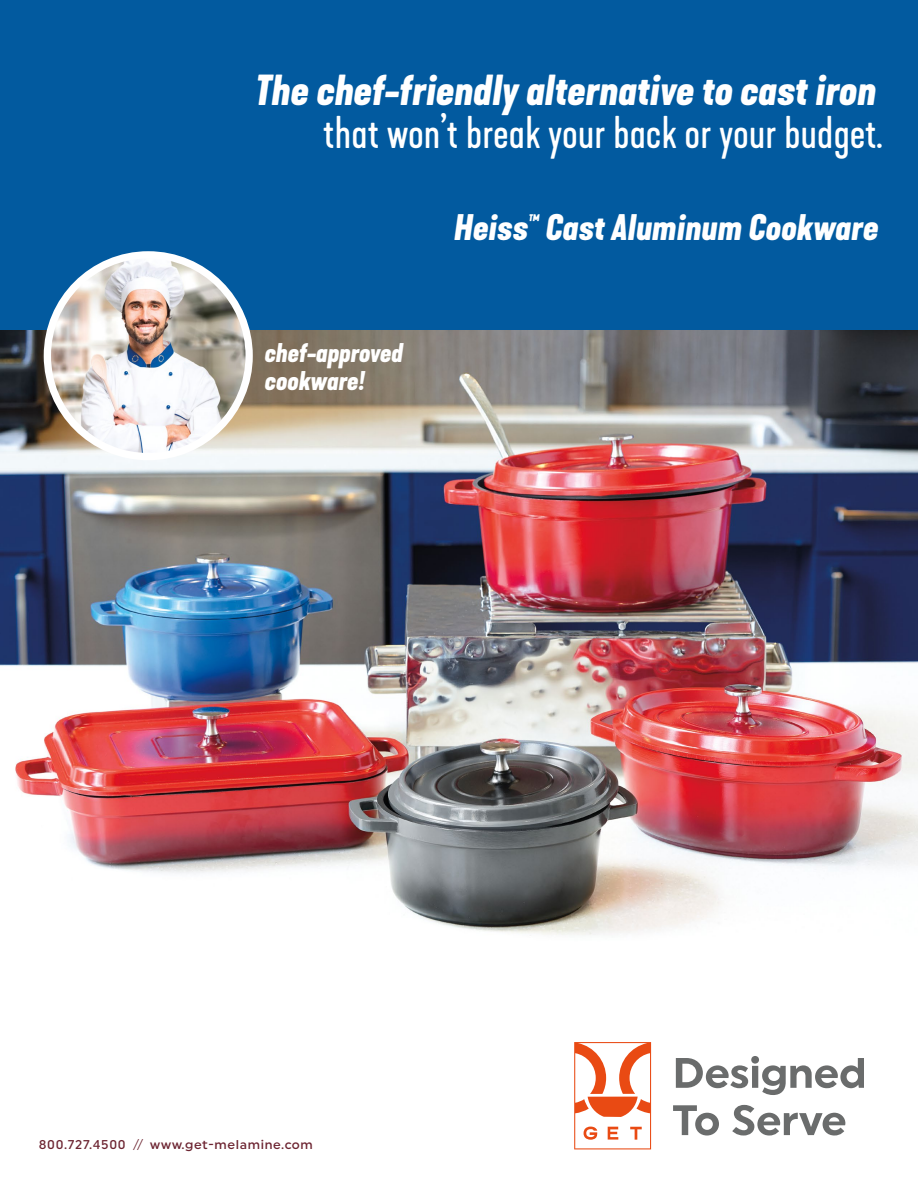
<style>
.page{position:relative;width:918px;height:1188px;background:#fff}
.page>*{position:absolute;margin:0;border:0;box-sizing:border-box;transform-origin:0 0}
.t1{font:42.9px "Kapra Neue";color:#fff}
.t2{font:italic 700 40.5px "Kapra Neue";color:#fff}
.t3{font:italic 700 34.5px "Kapra Neue";color:#fff}
.t4{font:italic 700 25.35px/28px "Kapra Neue";letter-spacing:-.005em;color:#fff}
.t5{font:500 12.75px "Uniform";letter-spacing:.05em;color:#6c2431}
.s1{font-weight:400}
</style>
<div class="page">
<div style="left:0;top:0;width:918px;height:330px;background:#025a9f"></div>
<img style="left:0;top:330px;width:918px;height:605px">
<img style="left:47px;top:255px;width:202px;height:202px;border-radius:101px">
<div style="left:44px;top:251px;width:209px;height:209px;border:7px solid #fff;border-radius:50%"></div>
<svg style="left:676px;top:1056px;width:188px;height:39px"></svg>
<svg style="left:673px;top:1105px;width:46px;height:31px"></svg>
<svg style="left:732px;top:1105px;width:113px;height:31px"></svg>
<svg style="left:574px;top:1042px;width:77px;height:107px"></svg>
<p class="t2" style="left:256px;top:63px;width:622px">The chef-friendly alternative to cast iron</p>
<p class="t1" style="left:323px;top:107px;width:561px">that won’t break your back or your budget.</p>
<p class="t4" style="left:265px;top:339px;width:140px">chef-approved cookware!</p>
<p class="t3" style="left:454px;top:204px;width:426px">Heiss<sup>™</sup> Cast Aluminum Cookware</p>
<p class="t5" style="left:39px;top:1137px;width:275px">800.727.4500 <span class="s1">//</span> www.get-melamine.com</p>
</div>
